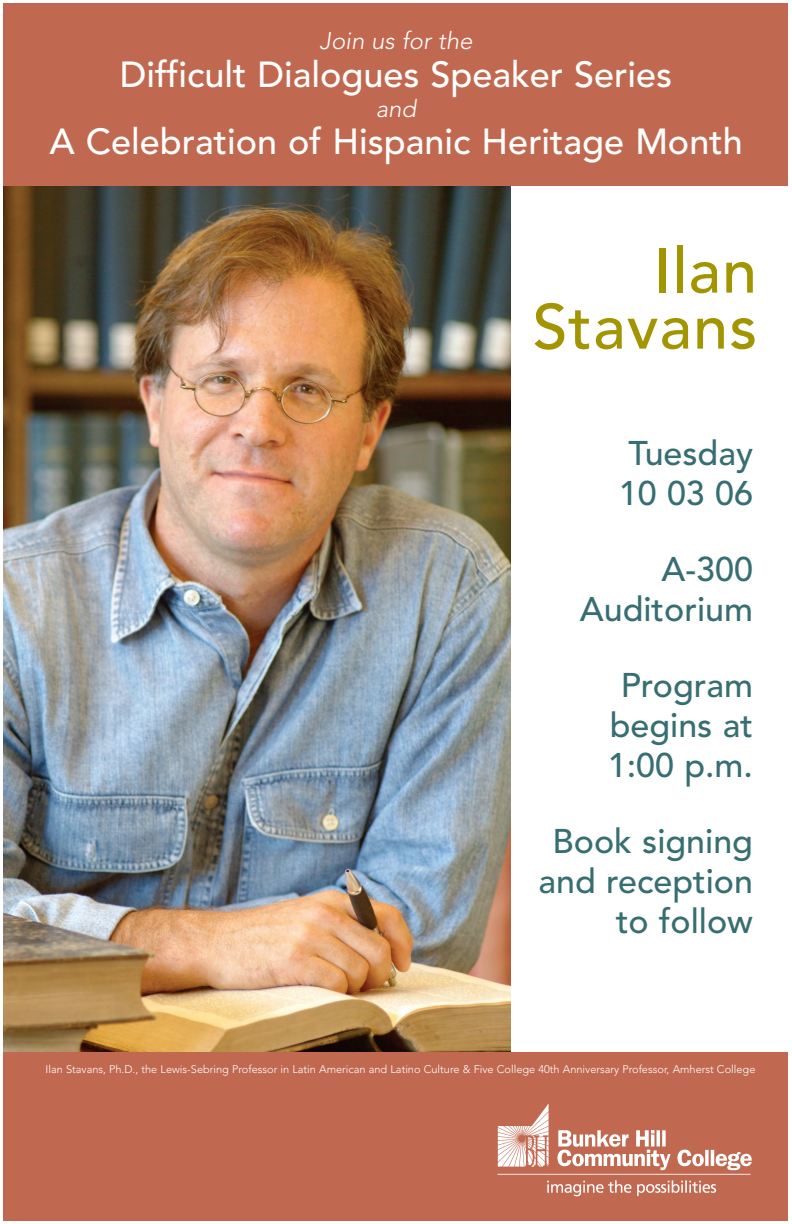
<style>
.page{position:relative;width:792px;height:1224px;background:#fff}
.page>*{position:absolute;margin:0;border:0;box-sizing:border-box;transform-origin:0 0}
.t1{font:500 63px/56px "Avenir";letter-spacing:.015em;color:#a39401;text-align:right}
.t2{font:500 36px "Avenir";color:#fff}
.t3{font:500 34px/40px "Avenir";color:#376e71;text-align:right}
.t4{font:italic 300 24px "Avenir";color:#fff}
.t5{font:300 11px "Avenir";color:#fff}
</style>
<div class="page">
<img style="left:4px;top:186px;width:506px;height:866px">
<div style="left:4px;top:4px;width:784px;height:182px;background:#c16950"></div>
<div style="left:4px;top:1052px;width:784px;height:168px;background:#c16950"></div>
<img style="left:497px;top:1103px;width:255px;height:94px">
<h3 class="t4" style="left:319px;top:31px;width:155px">Join us for the</h3>
<h2 class="t2" style="left:120px;top:59px;width:554px">Difficult Dialogues Speaker Series</h2>
<h3 class="t4" style="left:376px;top:98px;width:42px">and</h3>
<h2 class="t2" style="left:50px;top:127px;width:695px">A Celebration of Hispanic Heritage Month</h2>
<h1 class="t1" style="left:533px;top:248px;width:226px">Ilan<br>Stavans</h1>
<h3 class="t3" style="left:619px;top:436px;width:136px;text-align:left">Tuesday<br>10 03 06</h3>
<h3 class="t3" style="left:580px;top:552px;width:175px">A-300<br>Auditorium</h3>
<h3 class="t3" style="left:608px;top:668px;width:147px;text-align:center">Program begins at<br>1:00 p.m.</h3>
<h3 class="t3" style="left:539px;top:824px;width:216px">Book signing and reception to follow</h3>
<p class="t5" style="left:46px;top:1065px;width:711px">Ilan Stavans, Ph.D., the Lewis-Sebring Professor in Latin American and Latino Culture &amp; Five College 40th Anniversary Professor, Amherst College</p>
</div>
